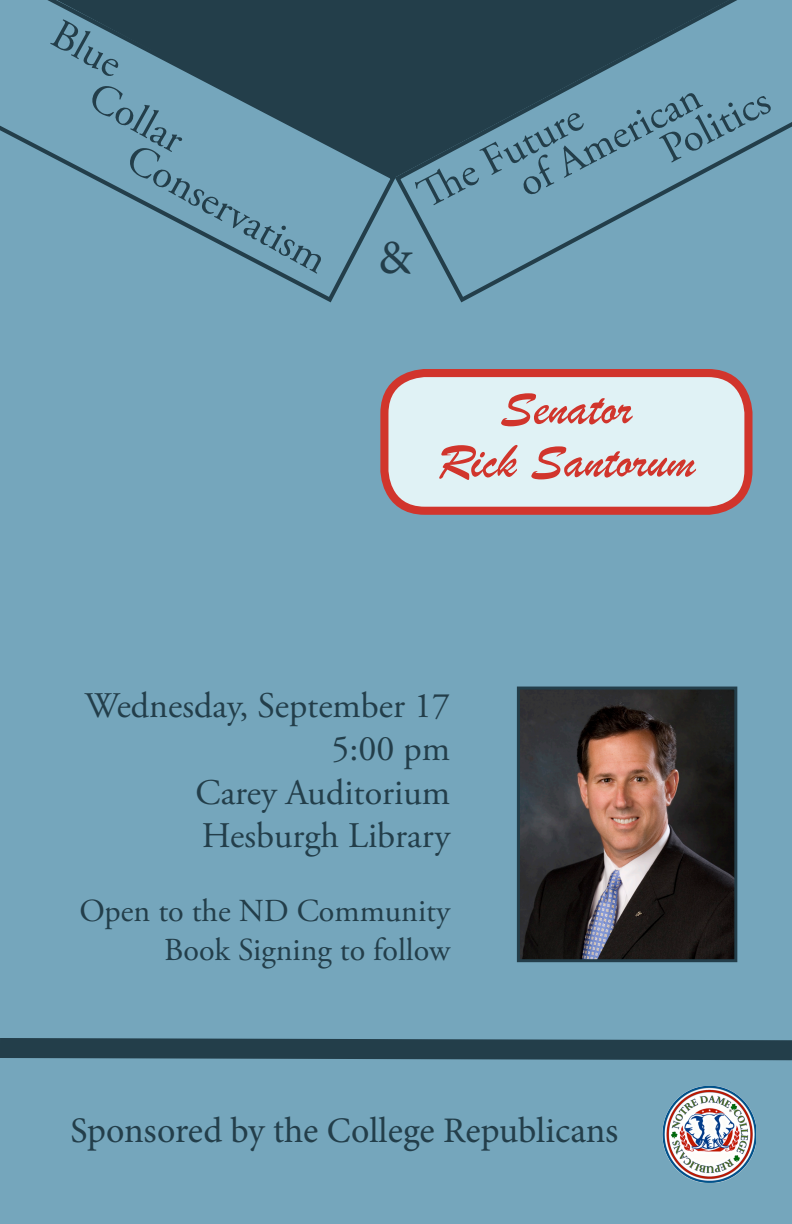
<style>
.page{position:relative;width:792px;height:1224px;background:#75a6bc}
.page>*{position:absolute;margin:0;border:0;box-sizing:border-box;transform-origin:0 0}
.t1{font:51.3px/53.1px "Brush Script";color:#d1352c;text-align:center}
.t2{font:48px "Minion Pro";color:#233e4a}
.t3{font:42px "Adobe Garamond Pro";color:#233e4a}
.t4{font:36px/43.2px "Adobe Garamond Pro";color:#233e4a}
.t5{font:36px "Minion Pro";letter-spacing:-.005em;color:#233e4a}
.t6{font:32px "Adobe Garamond Pro";color:#233e4a}
</style>
<div class="page">
<div style="left:384px;top:373px;width:364px;height:138px;background:#e0f2f5;border-radius:40px"></div>
<div style="left:380px;top:369px;width:373px;height:146px;border:8px solid #d1352c;border-radius:40px"></div>
<svg style="left:0;top:1038px;width:792px;height:23px;background:#2d4b58"></svg>
<svg style="left:0;top:0;width:392px;height:303px"></svg>
<img style="left:662px;top:1086px;width:94px;height:96px">
<svg style="left:392px;top:0;width:400px;height:303px"></svg>
<img style="left:521px;top:691px;width:212px;height:267px">
<div style="left:517px;top:687px;width:220px;height:275px;border:3px solid #233e4a"></div>
<svg style="left:57px;top:0;width:672px;height:179px;fill:#233e4a"></svg>
<p class="t3" style="left:67px;top:9px;width:75px;rotate:29deg">Blue</p>
<p class="t3" style="left:105px;top:71px;width:103px;rotate:29deg">Collar</p>
<p class="t3" style="left:142px;top:133px;width:223px;rotate:29deg">Conservatism</p>
<p class="t3" style="left:509px;top:162px;width:201px;rotate:-27deg">of American</p>
<p class="t3" style="left:652px;top:129px;width:118px;rotate:-27deg">Politics</p>
<p class="t3" style="left:409px;top:174px;width:181px;rotate:-27deg">Th e Future</p>
<p class="t2" style="left:378px;top:226px;width:36px">&amp;</p>
<p class="t1" style="left:437px;top:382px;width:260px">Senator<br>Rick Santorum</p>
<p class="t4" style="left:85px;top:685px;width:367px">Wednesday, September 17</p>
<p class="t4" style="left:332px;top:729px;width:120px">5:00 pm</p>
<p class="t4" style="left:196px;top:772px;width:256px">Carey Auditorium<br>Hesburgh Library</p>
<p class="t6" style="left:79px;top:892px;width:372px">Open to the ND Community</p>
<p class="t6" style="left:164px;top:930px;width:288px">Book Signing to follow</p>
<p class="t5" style="left:71px;top:1107px;width:549px">Sponsored by the College Republicans</p>
</div>
